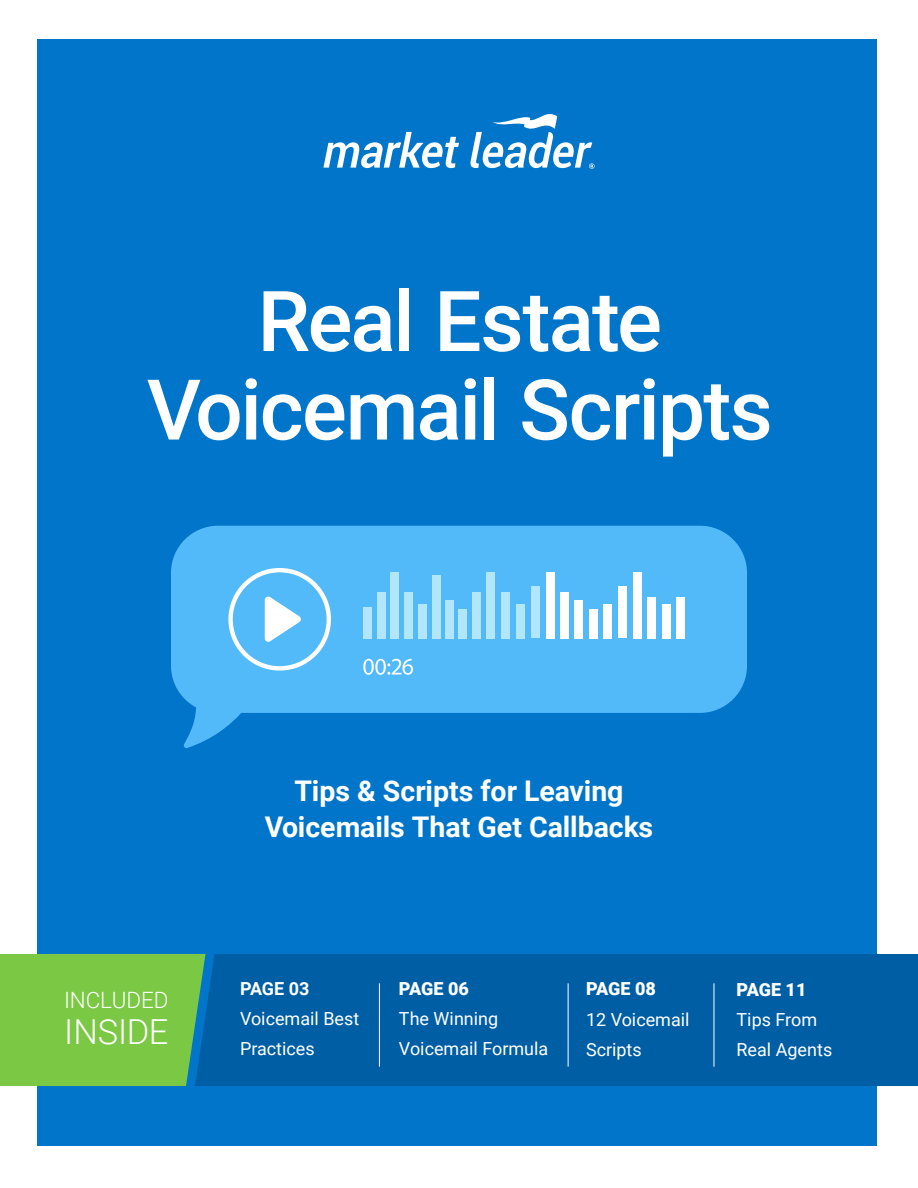
<style>
.page{position:relative;width:918px;height:1188px;background:#fff}
.page>*{position:absolute;margin:0;border:0;box-sizing:border-box;transform-origin:0 0}
.t1{font:500 84px/88.5px "Roboto";letter-spacing:-.025em;color:#fff;text-align:center}
.t2{font:300 34.5px "Roboto";letter-spacing:-.005em;color:#fff}
.t3{font:700 28.5px/36px "Roboto";color:#fff;text-align:center}
.t4{font:300 22.5px "Roboto";letter-spacing:-.005em;color:#fff}
.t5{font:18px/30px "Roboto";color:#fff}
.t6{font:900 18px "Roboto";letter-spacing:-.005em;color:#fff}
.t7{font:700 18px "Roboto";letter-spacing:-.005em;color:#fff}
</style>
<div class="page">
<div style="left:38px;top:40px;width:840px;height:1106px;background:#0075c9"></div>
<svg style="left:323px;top:132px;width:136px;height:36px"></svg>
<svg style="left:470px;top:114px;width:125px;height:55px"></svg>
<div style="left:0;top:954px;width:195px;height:132px;background:#7ac843"></div>
<div style="left:195px;top:954px;width:723px;height:132px;background:#005ea5"></div>
<hr style="left:379px;top:983px;width:1px;height:84px;background:#fff">
<hr style="left:568px;top:983px;width:1px;height:84px;background:#fff">
<hr style="left:714px;top:983px;width:1px;height:84px;background:#fff">
<svg style="left:171px;top:526px;width:576px;height:222px;fill:#53baf9"></svg>
<div style="left:677px;top:597px;width:8px;height:41px;background:#fff"></div>
<div style="left:662px;top:604px;width:8px;height:34px;background:#fff"></div>
<div style="left:648px;top:597px;width:8px;height:41px;background:#fff"></div>
<div style="left:633px;top:572px;width:8px;height:66px;background:#fff"></div>
<div style="left:618px;top:587px;width:9px;height:51px;background:#fff"></div>
<div style="left:487px;top:572px;width:8px;height:66px;background:#b2e6fa"></div>
<div style="left:472px;top:592px;width:8px;height:46px;background:#b2e6fa"></div>
<div style="left:459px;top:609px;width:8px;height:29px;background:#b2e6fa"></div>
<div style="left:446px;top:600px;width:8px;height:38px;background:#b2e6fa"></div>
<div style="left:432px;top:575px;width:8px;height:63px;background:#b2e6fa"></div>
<div style="left:418px;top:604px;width:8px;height:34px;background:#b2e6fa"></div>
<div style="left:404px;top:592px;width:8px;height:46px;background:#b2e6fa"></div>
<div style="left:391px;top:572px;width:8px;height:66px;background:#b2e6fa"></div>
<div style="left:378px;top:592px;width:8px;height:46px;background:#b2e6fa"></div>
<div style="left:364px;top:607px;width:8px;height:31px;background:#b2e6fa"></div>
<div style="left:546px;top:572px;width:9px;height:66px;background:#fff"></div>
<div style="left:532px;top:587px;width:8px;height:51px;background:#b2e6fa"></div>
<div style="left:604px;top:604px;width:8px;height:34px;background:#fff"></div>
<div style="left:589px;top:609px;width:8px;height:29px;background:#fff"></div>
<div style="left:516px;top:604px;width:8px;height:34px;background:#b2e6fa"></div>
<div style="left:502px;top:592px;width:8px;height:46px;background:#b2e6fa"></div>
<div style="left:575px;top:600px;width:8px;height:38px;background:#fff"></div>
<div style="left:560px;top:592px;width:8px;height:46px;background:#fff"></div>
<svg style="left:228px;top:568px;width:103px;height:103px;background:#78c9fa"></svg>
<svg style="left:363px;top:659px;width:50px;height:16px"></svg>
<h1 class="t1" style="left:147px;top:274px;width:628px">Real Estate<br>Voicemail Scripts</h1>
<p class="t4" style="left:64px;top:985px;width:106px">INCLUDED</p>
<h2 class="t2" style="left:64px;top:1008px;width:106px">INSIDE</h2>
<h3 class="t3" style="left:265px;top:772px;width:390px">Tips &amp; Scripts for Leaving<br>Voicemails That Get Callbacks</h3>
<p class="t7" style="left:240px;top:976px;width:71px">PAGE 03</p>
<p class="t5" style="left:240px;top:1003px;width:121px">Voicemail Best<br>Practices</p>
<p class="t6" style="left:399px;top:976px;width:71px">PAGE 06</p>
<p class="t5" style="left:399px;top:1003px;width:151px">The Winning<br>Voicemail Formula</p>
<p class="t6" style="left:586px;top:976px;width:71px">PAGE 08</p>
<p class="t5" style="left:586px;top:1003px;width:105px">12 Voicemail<br>Scripts</p>
<p class="t6" style="left:737px;top:977px;width:71px">PAGE 11</p>
<p class="t5" style="left:737px;top:1003px;width:97px">Tips From<br>Real Agents</p>
</div>
